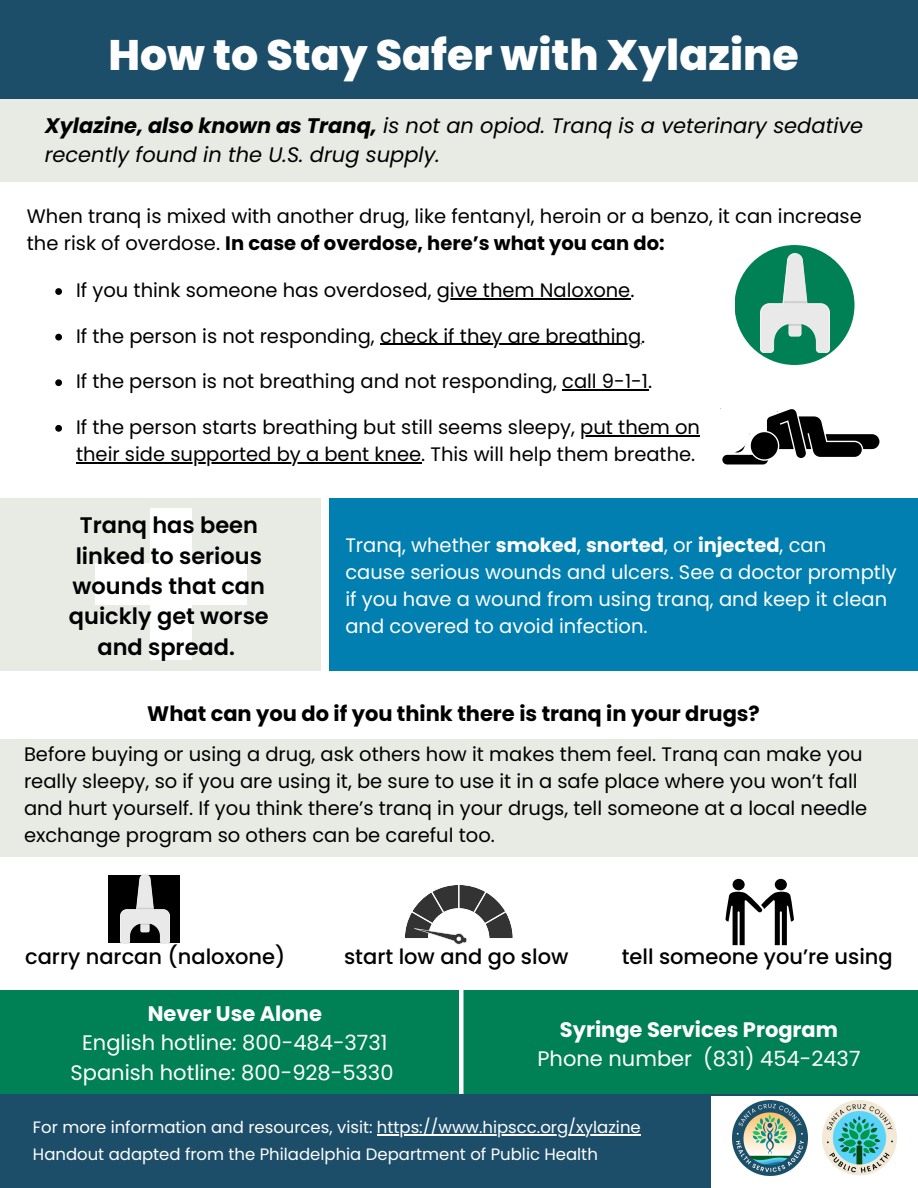
<style>
.page{position:relative;width:918px;height:1188px;background:#fff}
.page>*{position:absolute;margin:0;border:0;box-sizing:border-box;transform-origin:0 0}
.t1{font:800 42.6px "Poppins";color:#fff}
.t2{font:600 22.5px/30.3px "Poppins";color:#000;text-align:center}
.t3{font:italic 21px "Poppins";color:#000}
.t4{font:21px "Poppins";color:#fff}
.t5{font:500 21px "Poppins";color:#000}
.t6{font:700 21px "Poppins";color:#000}
.t7{font:700 21px "Poppins";color:#fff}
.t8{font:19.5px/27px "Poppins";color:#000}
.t9{font:19.5px/27px "Poppins";color:#fff}
.t10{font:700 19.5px "Poppins";color:#000}
.t11{font:16.5px "Poppins";color:#fefefe}
.s1{font-weight:700}
.s2{font-weight:400}
</style>
<div class="page">
<div style="left:0;top:0;width:918px;height:102px;background:#1c4e69"></div>
<div style="left:0;top:498px;width:321px;height:172px;background:#e8ebe4"></div>
<div style="left:329px;top:498px;width:589px;height:172px;background:#007fb0"></div>
<div style="left:0;top:990px;width:918px;height:106px;background:#008155"></div>
<div style="left:0;top:100px;width:918px;height:82px;background:#e8ebe4"></div>
<div style="left:150px;top:508px;width:41px;height:152px;background:#fff"></div>
<div style="left:95px;top:564px;width:152px;height:41px;background:#fff"></div>
<div style="left:0;top:739px;width:918px;height:117px;background:#e8ebe4"></div>
<div style="left:459px;top:958px;width:5px;height:146px;background:#fff"></div>
<div style="left:0;top:1095px;width:918px;height:93px;background:#1c4e69"></div>
<div style="left:108px;top:875px;width:71px;height:67px;background:#000"></div>
<img style="left:121px;top:875px;width:48px;height:68px">
<div style="left:775px;top:879px;width:12px;height:11px;background:#000;border-radius:50%"></div>
<svg style="left:726px;top:892px;width:68px;height:53px"></svg>
<div style="left:733px;top:879px;width:12px;height:11px;background:#000;border-radius:50%"></div>
<svg style="left:405px;top:885px;width:108px;height:60px"></svg>
<div style="left:711px;top:1096px;width:207px;height:92px;background:#fff"></div>
<hr style="left:377px;top:1134px;width:264px;height:1px;background:#fefefe">
<img style="left:822px;top:1101px;width:74px;height:75px">
<img style="left:732px;top:1101px;width:76px;height:75px">
<div style="left:735px;top:245px;width:120px;height:120px;background:#008155;border-radius:50%"></div>
<img style="left:760px;top:254px;width:70px;height:99px">
<svg style="left:55px;top:288px;width:7px;height:7px"></svg>
<hr style="left:437px;top:298px;width:193px;height:1px;background:#000">
<svg style="left:55px;top:334px;width:7px;height:6px"></svg>
<hr style="left:380px;top:344px;width:261px;height:1px;background:#000">
<svg style="left:55px;top:379px;width:7px;height:7px"></svg>
<hr style="left:562px;top:389px;width:86px;height:2px;background:#000">
<svg style="left:55px;top:425px;width:7px;height:7px"></svg>
<hr style="left:580px;top:435px;width:120px;height:1px;background:#000">
<hr style="left:76px;top:462px;width:345px;height:1px;background:#000">
<svg style="left:720px;top:408px;width:159px;height:56px"></svg>
<p class="t1" style="left:108px;top:25px;width:692px">How to Stay Safer with Xylazine</p>
<p class="t3" style="left:45px;top:111px;width:820px"><span class="s1">Xylazine, also known as Tranq,</span> is not an opiod. Tranq is a veterinary sedative</p>
<p class="t3" style="left:45px;top:140px;width:397px">recently found in the U.S. drug supply.</p>
<p class="t8" style="left:27px;top:202px;width:836px">When tranq is mixed with another drug, like fentanyl, heroin or a benzo, it can increase</p>
<p class="t10" style="left:27px;top:229px;width:639px"><span class="s2">the risk of overdose.</span> In case of overdose, here’s what you can do:</p>
<p class="t8" style="left:76px;top:277px;width:560px">If you think someone has overdosed, give them Naloxone.</p>
<p class="t8" style="left:76px;top:322px;width:571px">If the person is not responding, check if they are breathing.</p>
<p class="t8" style="left:76px;top:368px;width:578px">If the person is not breathing and not responding, call 9-1-1.</p>
<p class="t8" style="left:76px;top:414px;width:626px">If the person starts breathing but still seems sleepy, put them on their side supported by a bent knee. This will help them breathe.</p>
<p class="t2" style="left:69px;top:510px;width:201px">Tranq has been linked to serious wounds that can quickly get worse and spread.</p>
<p class="t9" style="left:345px;top:531px;width:482px">Tranq, whether <span class="s1">smoked</span>, <span class="s1">snorted</span>, or <span class="s1">injected</span>, can</p>
<p class="t9" style="left:345px;top:558px;width:553px">cause serious wounds and ulcers. See a doctor promptly if you have a wound from using tranq, and keep it clean and covered to avoid infection.</p>
<p class="t6" style="left:147px;top:699px;width:614px">What can you do if you think there is tranq in your drugs?</p>
<p class="t8" style="left:24px;top:740px;width:840px">Before buying or using a drug, ask others how it makes them feel. Tranq can make you</p>
<p class="t8" style="left:24px;top:767px;width:835px">really sleepy, so if you are using it, be sure to use it in a safe place where you won’t fall</p>
<p class="t8" style="left:24px;top:794px;width:845px">and hurt yourself. If you think there’s tranq in your drugs, tell someone at a local needle</p>
<p class="t8" style="left:24px;top:821px;width:472px">exchange program so others can be careful too.</p>
<p class="t5" style="left:25px;top:942px;width:262px">carry narcan (naloxone)</p>
<p class="t5" style="left:344px;top:942px;width:226px">start low and go slow</p>
<p class="t5" style="left:622px;top:942px;width:273px">tell someone you’re using</p>
<p class="t7" style="left:148px;top:999px;width:176px">Never Use Alone</p>
<p class="t4" style="left:82px;top:1028px;width:307px">English hotline: 800-484-3731</p>
<p class="t4" style="left:71px;top:1057px;width:324px">Spanish hotline: 800-928-5330</p>
<p class="t7" style="left:560px;top:1015px;width:280px">Syringe Services Program</p>
<p class="t4" style="left:537px;top:1044px;width:324px">Phone number (831) 454-2437</p>
<p class="t11" style="left:33px;top:1116px;width:609px">For more information and resources, visit: https://www.hipscc.org/xylazine</p>
<p class="t11" style="left:33px;top:1143px;width:566px">Handout adapted from the Philadelphia Department of Public Health</p>
</div>
